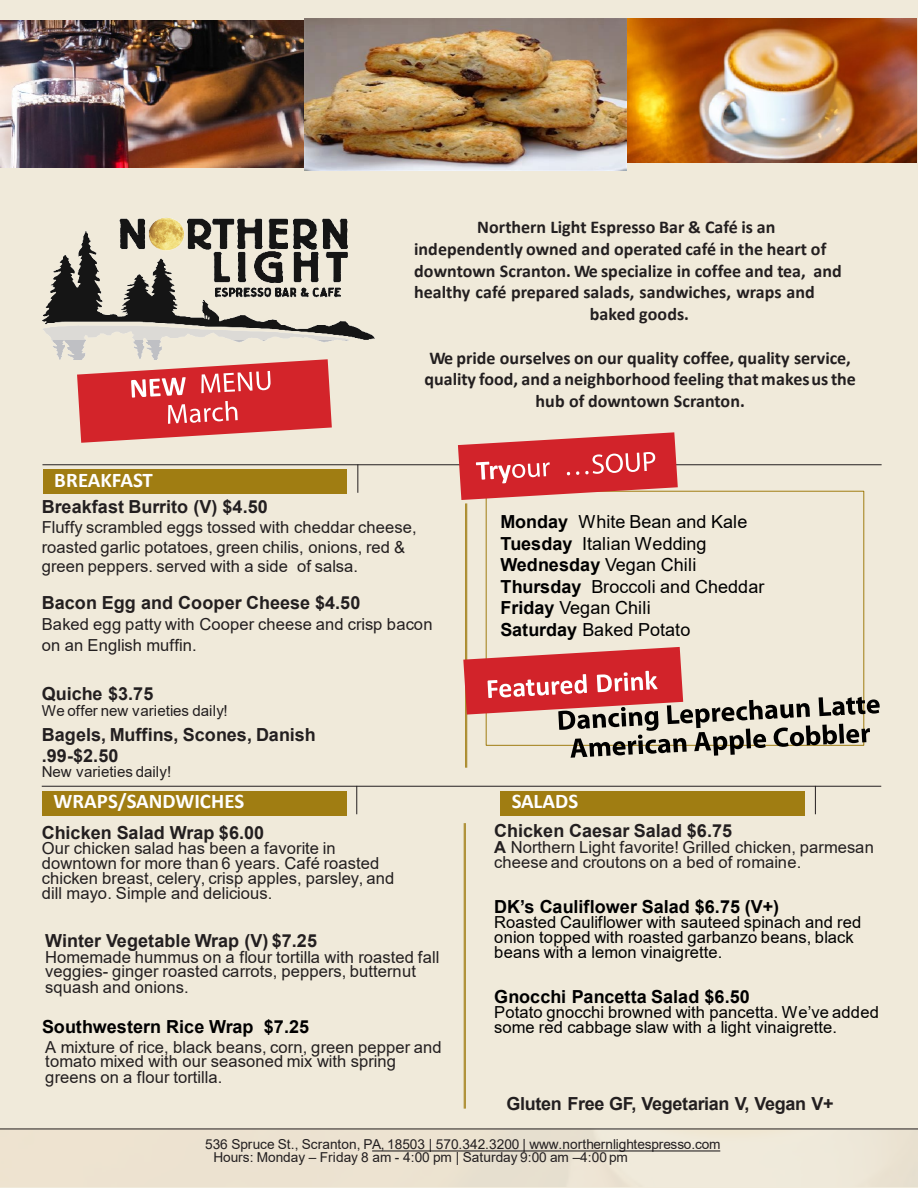
<style>
.page{position:relative;width:918px;height:1188px;background:#f0eada}
.page>*{position:absolute;margin:0;border:0;box-sizing:border-box;transform-origin:0 0}
.t1{font:700 20.85px "Calibri";letter-spacing:-.005em;color:#fff}
.t2{font:700 18px/21.6px "Calibri";color:#231f20}
.t3{font:700 18px/20.9px "Arial";color:#231f20}
.t4{font:18px "Arial";letter-spacing:.005em;color:#000}
.t5{font:700 18px "Arial";letter-spacing:.005em;color:#000}
.t6{font:16.5px/15px "Arial";letter-spacing:.01em;color:#231f20}
.t7{font:16.5px/15px "Arial";letter-spacing:.01em;color:#000}
.t8{font:15.15px "Arial";letter-spacing:-.01em;color:#231f20}
.t9{font:13.65px/13.4px "Arial";letter-spacing:-.005em;color:#231f20}
.s1{font-weight:700}
</style>
<div class="page">
<svg style="left:372px;top:1150px;width:348px;height:2px"></svg>
<hr style="left:0;top:1129px;width:918px;height:1px;background:#231f20">
<img style="left:627px;top:19px;width:290px;height:144px">
<img style="left:0;top:20px;width:304px;height:147px">
<div style="left:43px;top:470px;width:304px;height:24px;background:#a07d12"></div>
<svg style="left:357px;top:465px;width:1px;height:28px"></svg>
<hr style="left:42px;top:464px;width:840px;height:1px;background:#231f20">
<hr style="left:466px;top:503px;width:1px;height:265px;background:#a07d12">
<hr style="left:465px;top:503px;width:1px;height:265px;background:#a07d12">
<svg style="left:458px;top:432px;width:220px;height:68px"></svg>
<hr style="left:42px;top:786px;width:839px;height:1px;background:#231f20">
<img style="left:42px;top:218px;width:333px;height:141px">
<div style="left:42px;top:791px;width:304px;height:24px;background:#a07d12"></div>
<svg style="left:356px;top:786px;width:1px;height:28px"></svg>
<hr style="left:465px;top:823px;width:1px;height:286px;background:#a07d12">
<hr style="left:464px;top:823px;width:1px;height:286px;background:#a07d12">
<div style="left:500px;top:791px;width:305px;height:24px;background:#a07d12"></div>
<svg style="left:815px;top:787px;width:1px;height:27px"></svg>
<svg style="left:77px;top:359px;width:255px;height:84px"></svg>
<img style="left:304px;top:19px;width:323px;height:152px">
<svg style="left:463px;top:647px;width:417px;height:111px"></svg>
<p class="t1" style="left:54px;top:465px;width:100px">BREAKFAST</p>
<p class="t2" style="left:414px;top:216px;width:429px;text-indent:63px">Northern Light Espresso Bar &amp; Café is an independently owned and operated café in the heart of downtown Scranton. We specialize in coffee and tea, and healthy café prepared salads, sandwiches, wraps and</p>
<p class="t2" style="left:590px;top:303px;width:101px">baked goods.</p>
<p class="t2" style="left:424px;top:347px;width:433px;text-align:center">We pride ourselves on our quality coffee, quality service, quality food, and a neighborhood feeling thatmakesus the hub of downtown Scranton.</p>
<p class="t3" style="left:42px;top:496px;width:228px">Breakfast Burrito (V) $4.50</p>
<p class="t6" style="left:42px;top:517px;width:376px;line-height:19.8px">Fluffy scrambled eggs tossed with cheddar cheese, roasted garlic potatoes, green chilis, onions, red &amp; green peppers. served with a side of salsa.</p>
<p class="t3" style="left:42px;top:592px;width:320px">Bacon Egg and Cooper Cheese $4.50</p>
<p class="t6" style="left:42px;top:614px;width:392px;line-height:20.9px">Baked egg patty with Cooper cheese and crisp bacon on an English muffin.</p>
<p class="t3" style="left:42px;top:684px;width:113px">Quiche $3.75</p>
<p class="t8" style="left:42px;top:700px;width:187px">We offer new varieties daily!</p>
<p class="t3" style="left:42px;top:724px;width:276px">Bagels, Muffins, Scones, Danish .99-$2.50</p>
<p class="t8" style="left:42px;top:762px;width:131px">New varieties daily!</p>
<p class="t1" style="left:53px;top:786px;width:192px">WRAPS/SANDWICHES</p>
<p class="t3" style="left:42px;top:822px;width:224px">Chicken Salad Wrap $6.00</p>
<p class="t6" style="left:42px;top:841px;width:354px">Our chicken salad has been a favorite in downtown for more than 6 years. Café roasted chicken breast, celery, crisp apples, parsley, and dill mayo. Simple and delicious.</p>
<p class="t3" style="left:45px;top:931px;width:273px">Winter Vegetable Wrap (V) $7.25</p>
<p class="t6" style="left:45px;top:949px;width:396px">Homemade hummus on a flour tortilla with roasted fall veggies- ginger roasted carrots, peppers, butternut squash and onions.</p>
<p class="t5" style="left:42px;top:1014px;width:269px">Southwestern Rice Wrap $7.25</p>
<p class="t6" style="left:45px;top:1039px;width:398px">A mixture of rice, black beans, corn, green pepper and tomato mixed with our seasoned mix with spring greens on a flour tortilla.</p>
<p class="t4" style="left:500px;top:509px;width:249px"><span class="s1">Monday</span> White Bean and Kale</p>
<p class="t4" style="left:500px;top:531px;width:208px"><span class="s1">Tuesday</span> Italian Wedding</p>
<p class="t4" style="left:500px;top:553px;width:198px"><span class="s1">Wednesday</span> Vegan Chili</p>
<p class="t4" style="left:500px;top:574px;width:266px"><span class="s1">Thursday</span> Broccoli and Cheddar</p>
<p class="t4" style="left:500px;top:596px;width:152px"><span class="s1">Friday</span> Vegan Chili</p>
<p class="t4" style="left:500px;top:617px;width:192px"><span class="s1">Saturday</span> Baked Potato</p>
<p class="t1" style="left:512px;top:786px;width:68px">SALADS</p>
<p class="t3" style="left:494px;top:821px;width:239px">Chicken Caesar Salad $6.75</p>
<p class="t6" style="left:494px;top:840px;width:381px"><span class="s1">A</span> Northern Light favorite! Grilled chicken, parmesan cheese and croutons on a bed of romaine.</p>
<p class="t5" style="left:494px;top:894px;width:286px">DK’s Cauliflower Salad $6.75 (V+)</p>
<p class="t7" style="left:494px;top:914px;width:368px">Roasted Cauliflower with sauteed spinach and red onion topped with roasted garbanzo beans, black beans with a lemon vinaigrette.</p>
<p class="t5" style="left:494px;top:984px;width:257px">Gnocchi Pancetta Salad $6.50</p>
<p class="t7" style="left:494px;top:1004px;width:386px">Potato gnocchi browned with pancetta. We’ve added some red cabbage slaw with a light vinaigrette.</p>
<p class="t3" style="left:507px;top:1094px;width:328px">Gluten Free GF, Vegetarian V, Vegan V+</p>
<p class="t9" style="left:213px;top:1137px;width:509px;text-indent:-8px">536 Spruce St., Scranton, PA, 18503 | 570.342.3200 | www.northernlightespresso.com<br>Hours: Monday – Friday 8 am - 4:00 pm | Saturday 9:00 am –4:00 pm</p>
</div>
